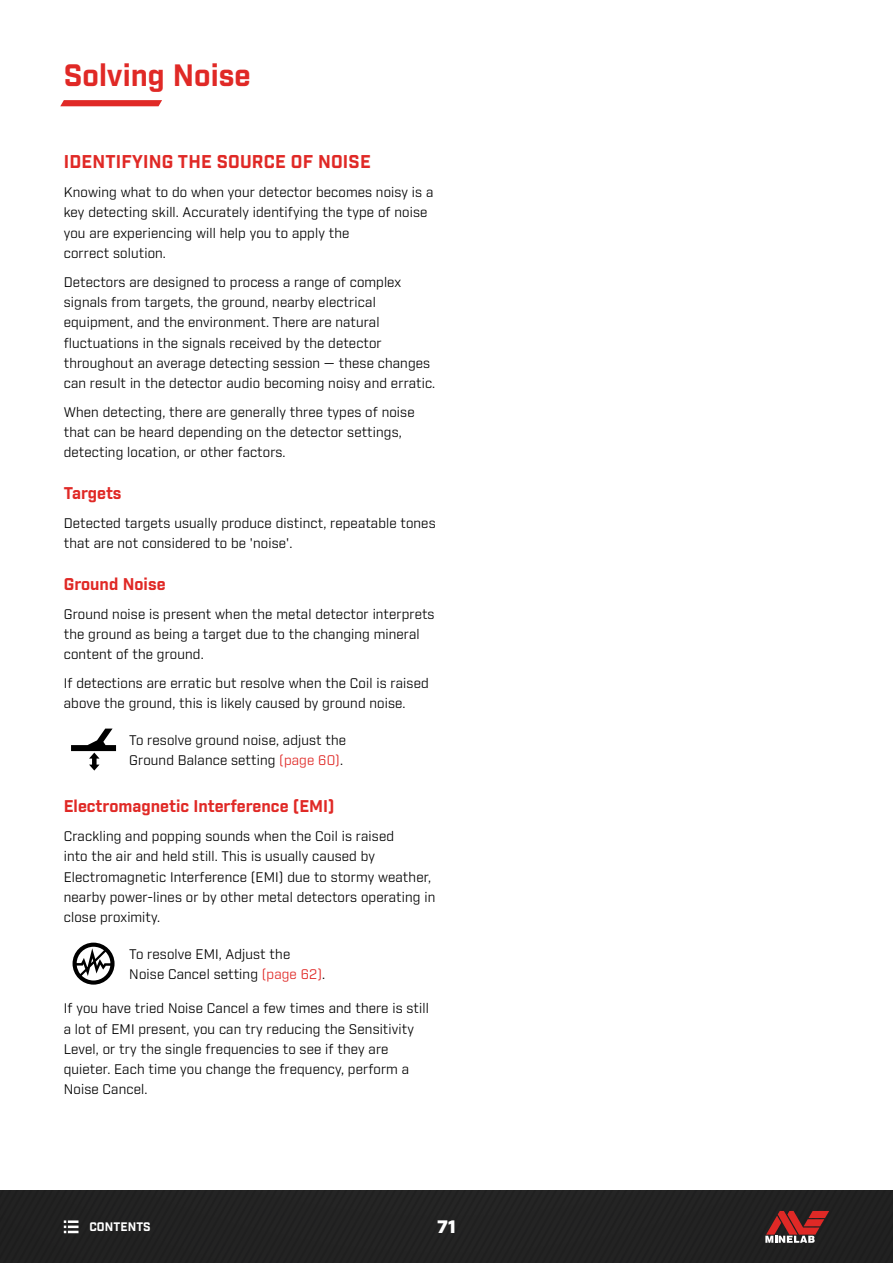
<style>
.page{position:relative;width:893px;height:1263px;background:#fff}
.page>*{position:absolute;margin:0;border:0;box-sizing:border-box;transform-origin:0 0}
.t1{font:700 30px "Industry";color:#e02926}
.t2{font:700 18px "Industry";letter-spacing:.01em;color:#e02926}
.t3{font:900 18px "Industry";color:#fff}
.t4{font:700 16.5px "Industry";color:#e02926}
.t5{font:13.5px/20.2px "Industry";letter-spacing:.01em;color:#000}
.t6{font:700 12px "Industry";letter-spacing:.01em;color:#fff}
.s1{color:#e02926}
</style>
<div class="page">
<div style="left:0;top:1191px;width:893px;height:72px;background:#222"></div>
<svg style="left:60px;top:100px;width:102px;height:6px"></svg>
<svg style="left:765px;top:1211px;width:64px;height:32px;background:#863c3b"></svg>
<svg style="left:64px;top:1220px;width:15px;height:13px"></svg>
<svg style="left:71px;top:728px;width:45px;height:42px"></svg>
<svg style="left:73px;top:943px;width:42px;height:42px"></svg>
<h1 class="t1" style="left:64px;top:57px;width:188px">Solving Noise</h1>
<h2 class="t2" style="left:64px;top:151px;width:308px">IDENTIFYING THE SOURCE OF NOISE</h2>
<p class="t5" style="left:64px;top:183px;width:371px">Knowing what to do when your detector becomes noisy is a key detecting skill. Accurately identifying the type of noise you are experiencing will help you to apply the<br>correct solution.</p>
<p class="t5" style="left:64px;top:272px;width:371px">Detectors are designed to process a range of complex signals from targets, the ground, nearby electrical equipment, and the environment. There are natural fluctuations in the signals received by the detector throughout an average detecting session — these changes can result in the detector audio becoming noisy and erratic.</p>
<p class="t5" style="left:64px;top:402px;width:352px">When detecting, there are generally three types of noise that can be heard depending on the detector settings, detecting location, or other factors.</p>
<p class="t4" style="left:64px;top:483px;width:59px">Targets</p>
<p class="t5" style="left:64px;top:513px;width:373px">Detected targets usually produce distinct, repeatable tones that are not considered to be 'noise'.</p>
<p class="t4" style="left:64px;top:574px;width:103px">Ground Noise</p>
<p class="t5" style="left:64px;top:604px;width:372px">Ground noise is present when the metal detector interprets the ground as being a target due to the changing mineral content of the ground.</p>
<p class="t5" style="left:64px;top:673px;width:366px">If detections are erratic but resolve when the Coil is raised above the ground, this is likely caused by ground noise.</p>
<p class="t5" style="left:129px;top:730px;width:218px">To resolve ground noise, adjust the<br>Ground Balance setting <span class="s1">(page 60)</span>.</p>
<p class="t4" style="left:64px;top:796px;width:272px">Electromagnetic Interference (EMI)</p>
<p class="t5" style="left:64px;top:826px;width:373px">Crackling and popping sounds when the Coil is raised<br>into the air and held still. This is usually caused by Electromagnetic Interference (EMI) due to stormy weather, nearby power-lines or by other metal detectors operating in close proximity.</p>
<p class="t5" style="left:129px;top:944px;width:196px">To resolve EMI, Adjust the<br>Noise Cancel setting <span class="s1">(page 62)</span>.</p>
<p class="t5" style="left:64px;top:999px;width:367px">If you have tried Noise Cancel a few times and there is still a lot of EMI present, you can try reducing the Sensitivity Level, or try the single frequencies to see if they are quieter. Each time you change the frequency, perform a Noise Cancel.</p>
<p class="t6" style="left:89px;top:1220px;width:63px">CONTENTS</p>
<h2 class="t3" style="left:437px;top:1216px;width:20px">71</h2>
</div>
